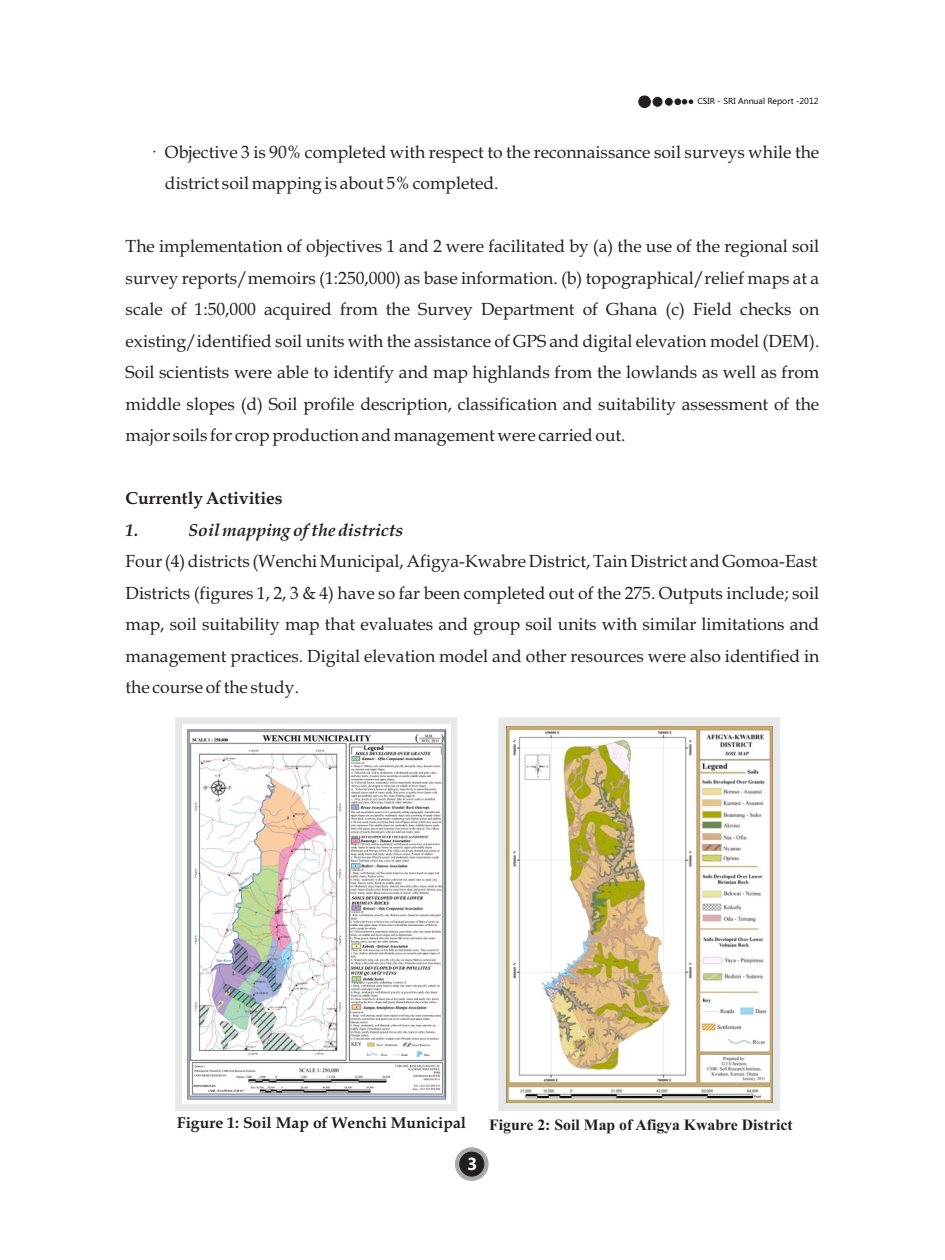
<style>
.page{position:relative;width:945px;height:1260px;background:#fff}
.page>*{position:absolute;margin:0;border:0;box-sizing:border-box;transform-origin:0 0}
.t1{font:17.5px/31.5px "Book Antiqua";color:#231f20;text-align:justify}
.t2{font:italic 700 17.5px "Book Antiqua";color:#231f20}
.t3{font:700 17.5px "Book Antiqua";color:#231f20}
.t4{font:700 17.5px "Segoe UI";color:#fff}
.t5{font:700 15.75px "Times New Roman";color:#231f20}
.t6{font:700 15.75px "Book Antiqua";color:#231f20}
.t7{font:8.75px "Segoe UI";color:#000}
</style>
<div class="page">
<div style="left:638px;top:96px;width:13px;height:12px;background:#231f20;border:1px solid #231f20;border-radius:50%"></div>
<div style="left:653px;top:97px;width:9px;height:10px;background:#231f20;border:1px solid #231f20;border-radius:50%"></div>
<div style="left:665px;top:98px;width:8px;height:8px;background:#231f20;border:1px solid #231f20;border-radius:50%"></div>
<svg style="left:675px;top:98px;width:6px;height:7px"></svg>
<svg style="left:682px;top:99px;width:11px;height:5px"></svg>
<svg style="left:455px;top:1147px;width:34px;height:34px"></svg>
<div style="left:459px;top:1152px;width:25px;height:25px;background:#231f20;border:1px solid #231f20;border-radius:50%"></div>
<div style="left:175px;top:717px;width:282px;height:394px;background:#e7e8e8"></div>
<div style="left:498px;top:717px;width:282px;height:394px;background:#e7e8e8"></div>
<img style="left:182px;top:725px;width:268px;height:379px">
<img style="left:506px;top:726px;width:267px;height:376px">
<p class="t7" style="left:698px;top:98px;width:122px">CSIR - SRI Annual Report -2012</p>
<p class="t1" style="left:165px;top:138px;width:656px;text-indent:-16px">· Objective 3 is 90% completed with respect to the reconnaissance soil surveys while the district soil mapping is about 5% completed.</p>
<p class="t1" style="left:126px;top:233px;width:695px">The implementation of objectives 1 and 2 were facilitated by (a) the use of the regional soil survey reports/memoirs (1:250,000) as base information. (b) topographical/relief maps at a scale of 1:50,000 acquired from the Survey Department of Ghana (c) Field checks on existing/identified soil units with the assistance of GPS and digital elevation model (DEM).<br>Soil scientists were able to identify and map highlands from the lowlands as well as from middle slopes (d) Soil profile description, classification and suitability assessment of the major soils for crop production and management were carried out.</p>
<p class="t3" style="left:126px;top:492px;width:159px">Currently Activities</p>
<p class="t2" style="left:126px;top:523px;width:15px">1.</p>
<p class="t2" style="left:189px;top:523px;width:216px">Soil mapping of the districts</p>
<p class="t1" style="left:126px;top:548px;width:695px">Four (4) districts (Wenchi Municipal, Afigya-Kwabre District, Tain District and Gomoa-East Districts (figures 1, 2, 3 &amp; 4) have so far been completed out of the 275. Outputs include; soil map, soil suitability map that evaluates and group soil units with similar limitations and management practices. Digital elevation model and other resources were also identified in the course of the study.</p>
<p class="t6" style="left:177px;top:1116px;width:291px">Figure 1: Soil Map of Wenchi Municipal</p>
<p class="t5" style="left:489px;top:1119px;width:305px">Figure 2: Soil Map of Afigya Kwabre District</p>
<p class="t4" style="left:467px;top:1158px;width:12px">3</p>
</div>
